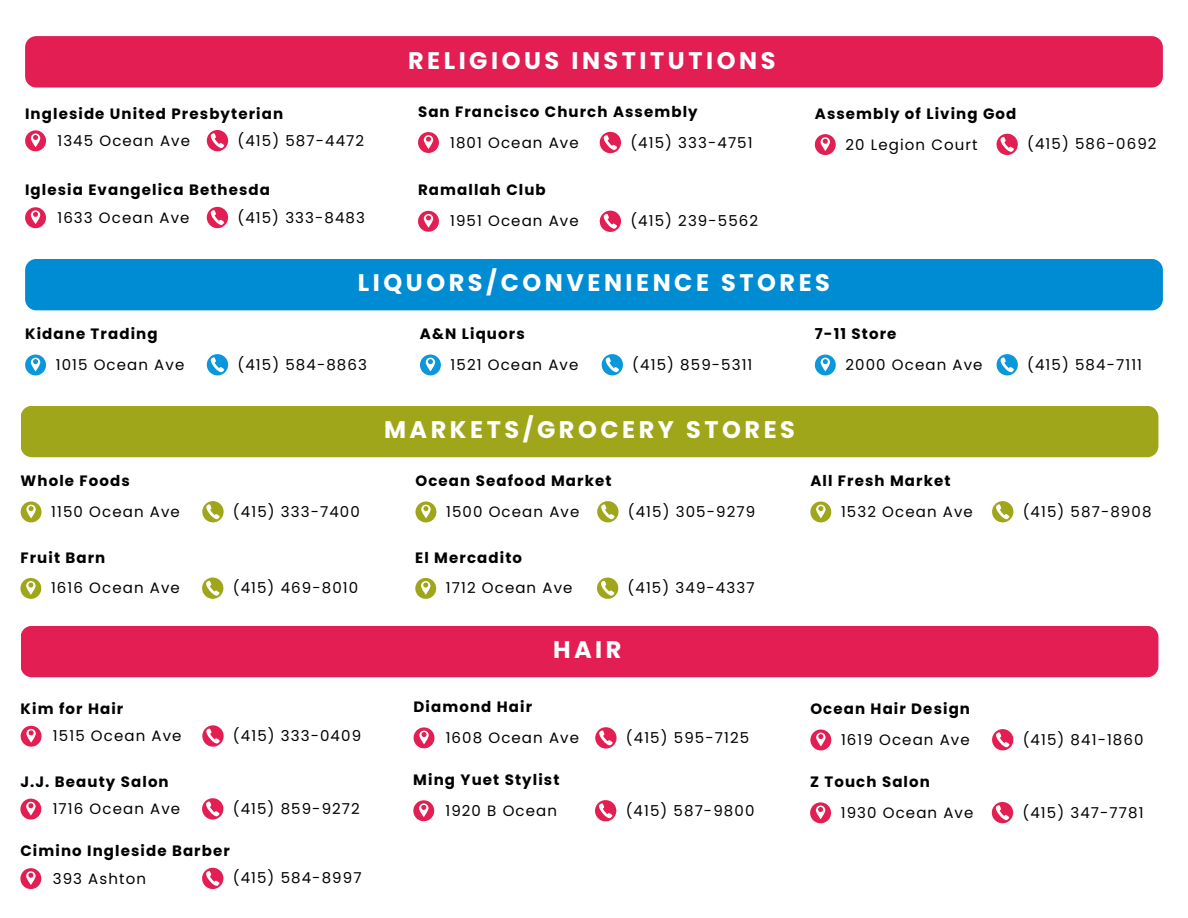
<style>
.page{position:relative;width:1188px;height:918px;background:#fff}
.page>*{position:absolute;margin:0;border:0;box-sizing:border-box;transform-origin:0 0}
.t1{font:700 24px "Poppins";letter-spacing:.145em;color:#fff}
.t2{font:15px "Poppins";letter-spacing:.075em;color:#000}
.t3{font:700 15px "Poppins";letter-spacing:.075em;color:#000}
</style>
<div class="page">
<svg style="left:25px;top:130px;width:21px;height:21px"></svg>
<svg style="left:207px;top:130px;width:21px;height:21px"></svg>
<div style="left:25px;top:36px;width:1138px;height:52px;background:#e21e53"></div>
<svg style="left:418px;top:132px;width:21px;height:21px"></svg>
<svg style="left:600px;top:132px;width:21px;height:21px"></svg>
<svg style="left:815px;top:134px;width:21px;height:21px"></svg>
<svg style="left:997px;top:134px;width:21px;height:21px"></svg>
<svg style="left:25px;top:207px;width:21px;height:21px"></svg>
<svg style="left:207px;top:207px;width:21px;height:21px"></svg>
<svg style="left:418px;top:211px;width:21px;height:21px"></svg>
<svg style="left:600px;top:211px;width:21px;height:21px"></svg>
<div style="left:25px;top:259px;width:1138px;height:51px;background:#008cd3"></div>
<svg style="left:25px;top:355px;width:21px;height:20px"></svg>
<svg style="left:207px;top:354px;width:21px;height:21px"></svg>
<svg style="left:420px;top:355px;width:21px;height:20px"></svg>
<svg style="left:602px;top:354px;width:21px;height:21px"></svg>
<svg style="left:815px;top:355px;width:21px;height:20px"></svg>
<svg style="left:997px;top:354px;width:21px;height:21px"></svg>
<div style="left:21px;top:406px;width:1137px;height:51px;background:#9fa619"></div>
<svg style="left:21px;top:502px;width:21px;height:20px"></svg>
<svg style="left:202px;top:501px;width:22px;height:21px"></svg>
<svg style="left:416px;top:502px;width:20px;height:20px"></svg>
<svg style="left:597px;top:501px;width:22px;height:21px"></svg>
<svg style="left:810px;top:502px;width:21px;height:20px"></svg>
<svg style="left:992px;top:501px;width:21px;height:21px"></svg>
<svg style="left:20px;top:578px;width:21px;height:21px"></svg>
<svg style="left:202px;top:578px;width:21px;height:21px"></svg>
<svg style="left:415px;top:578px;width:21px;height:21px"></svg>
<svg style="left:597px;top:578px;width:21px;height:21px"></svg>
<svg style="left:21px;top:726px;width:21px;height:21px"></svg>
<svg style="left:202px;top:725px;width:22px;height:22px"></svg>
<div style="left:21px;top:626px;width:1137px;height:51px;background:#e21e53"></div>
<svg style="left:414px;top:727px;width:20px;height:21px"></svg>
<svg style="left:595px;top:727px;width:22px;height:22px"></svg>
<svg style="left:810px;top:730px;width:21px;height:20px"></svg>
<svg style="left:992px;top:729px;width:21px;height:21px"></svg>
<svg style="left:20px;top:799px;width:21px;height:21px"></svg>
<svg style="left:202px;top:798px;width:21px;height:22px"></svg>
<svg style="left:413px;top:800px;width:21px;height:21px"></svg>
<svg style="left:595px;top:800px;width:21px;height:21px"></svg>
<svg style="left:810px;top:802px;width:21px;height:21px"></svg>
<svg style="left:992px;top:802px;width:21px;height:21px"></svg>
<svg style="left:20px;top:868px;width:21px;height:21px"></svg>
<svg style="left:202px;top:868px;width:21px;height:21px"></svg>
<p class="t1" style="left:408px;top:43px;width:369px">RELIGIOUS INSTITUTIONS</p>
<p class="t3" style="left:25px;top:103px;width:260px">Ingleside United Presbyterian</p>
<h2 class="t3" style="left:418px;top:101px;width:281px">San Francisco Church Assembly</h2>
<p class="t3" style="left:815px;top:103px;width:203px">Assembly of Living God</p>
<p class="t2" style="left:57px;top:130px;width:134px">1345 Ocean Ave</p>
<h2 class="t2" style="left:237px;top:130px;width:128px">(415) 587-4472</h2>
<p class="t2" style="left:450px;top:132px;width:130px">1801 Ocean Ave</p>
<p class="t2" style="left:630px;top:132px;width:124px">(415) 333-4751</p>
<p class="t2" style="left:845px;top:134px;width:134px">20 Legion Court</p>
<p class="t2" style="left:1027px;top:134px;width:131px">(415) 586-0692</p>
<p class="t3" style="left:25px;top:180px;width:247px">Iglesia Evangelica Bethesda</p>
<p class="t3" style="left:418px;top:180px;width:129px">Ramallah Club</p>
<p class="t2" style="left:57px;top:207px;width:134px">1633 Ocean Ave</p>
<h2 class="t2" style="left:237px;top:207px;width:129px">(415) 333-8483</h2>
<p class="t2" style="left:450px;top:211px;width:130px">1951 Ocean Ave</p>
<p class="t2" style="left:630px;top:211px;width:129px">(415) 239-5562</p>
<p class="t3" style="left:25px;top:323px;width:134px">Kidane Trading</p>
<h2 class="t1" style="left:358px;top:266px;width:474px">LIQUORS/CONVENIENCE STORES</h2>
<p class="t3" style="left:420px;top:323px;width:106px">A&amp;N Liquors</p>
<p class="t3" style="left:815px;top:323px;width:83px">7-11 Store</p>
<p class="t2" style="left:56px;top:354px;width:130px">1015 Ocean Ave</p>
<p class="t2" style="left:237px;top:354px;width:131px">(415) 584-8863</p>
<p class="t2" style="left:451px;top:354px;width:129px">1521 Ocean Ave</p>
<h2 class="t2" style="left:632px;top:354px;width:122px">(415) 859-5311</h2>
<p class="t2" style="left:846px;top:354px;width:139px">2000 Ocean Ave</p>
<p class="t2" style="left:1027px;top:354px;width:116px">(415) 584-7111</p>
<h2 class="t1" style="left:384px;top:413px;width:413px">MARKETS/GROCERY STORES</h2>
<p class="t3" style="left:21px;top:470px;width:111px">Whole Foods</p>
<p class="t3" style="left:416px;top:470px;width:198px">Ocean Seafood Market</p>
<p class="t3" style="left:810px;top:470px;width:142px">All Fresh Market</p>
<p class="t2" style="left:51px;top:501px;width:130px">1150 Ocean Ave</p>
<h2 class="t2" style="left:233px;top:501px;width:128px">(415) 333-7400</h2>
<p class="t2" style="left:446px;top:501px;width:135px">1500 Ocean Ave</p>
<p class="t2" style="left:628px;top:501px;width:129px">(415) 305-9279</p>
<p class="t2" style="left:841px;top:501px;width:133px">1532 Ocean Ave</p>
<p class="t2" style="left:1023px;top:501px;width:130px">(415) 587-8908</p>
<p class="t3" style="left:20px;top:547px;width:86px">Fruit Barn</p>
<p class="t3" style="left:415px;top:547px;width:108px">El Mercadito</p>
<p class="t2" style="left:51px;top:578px;width:130px">1616 Ocean Ave</p>
<h2 class="t2" style="left:233px;top:578px;width:127px">(415) 469-8010</h2>
<p class="t2" style="left:446px;top:578px;width:128px">1712 Ocean Ave</p>
<p class="t2" style="left:628px;top:578px;width:128px">(415) 349-4337</p>
<p class="t1" style="left:553px;top:633px;width:70px">HAIR</p>
<p class="t3" style="left:21px;top:698px;width:104px">Kim for Hair</p>
<h2 class="t3" style="left:414px;top:696px;width:120px">Diamond Hair</h2>
<p class="t3" style="left:810px;top:698px;width:161px">Ocean Hair Design</p>
<p class="t2" style="left:53px;top:726px;width:130px">1515 Ocean Ave</p>
<h2 class="t2" style="left:233px;top:725px;width:130px">(415) 333-0409</h2>
<p class="t2" style="left:446px;top:727px;width:135px">1608 Ocean Ave</p>
<p class="t2" style="left:626px;top:727px;width:125px">(415) 595-7125</p>
<p class="t2" style="left:841px;top:729px;width:130px">1619 Ocean Ave</p>
<p class="t2" style="left:1023px;top:729px;width:122px">(415) 841-1860</p>
<p class="t3" style="left:20px;top:771px;width:150px">J.J. Beauty Salon</p>
<p class="t3" style="left:413px;top:769px;width:148px">Ming Yuet Stylist</p>
<p class="t3" style="left:810px;top:771px;width:121px">Z Touch Salon</p>
<p class="t2" style="left:53px;top:798px;width:129px">1716 Ocean Ave</p>
<h2 class="t2" style="left:233px;top:798px;width:129px">(415) 859-9272</h2>
<p class="t2" style="left:445px;top:800px;width:113px">1920 B Ocean</p>
<p class="t2" style="left:626px;top:800px;width:130px">(415) 587-9800</p>
<h2 class="t2" style="left:841px;top:802px;width:134px">1930 Ocean Ave</h2>
<p class="t2" style="left:1022px;top:802px;width:123px">(415) 347-7781</p>
<h2 class="t3" style="left:20px;top:841px;width:211px">Cimino Ingleside Barber</h2>
<p class="t2" style="left:53px;top:868px;width:95px">393 Ashton</p>
<p class="t2" style="left:233px;top:868px;width:130px">(415) 584-8997</p>
</div>
